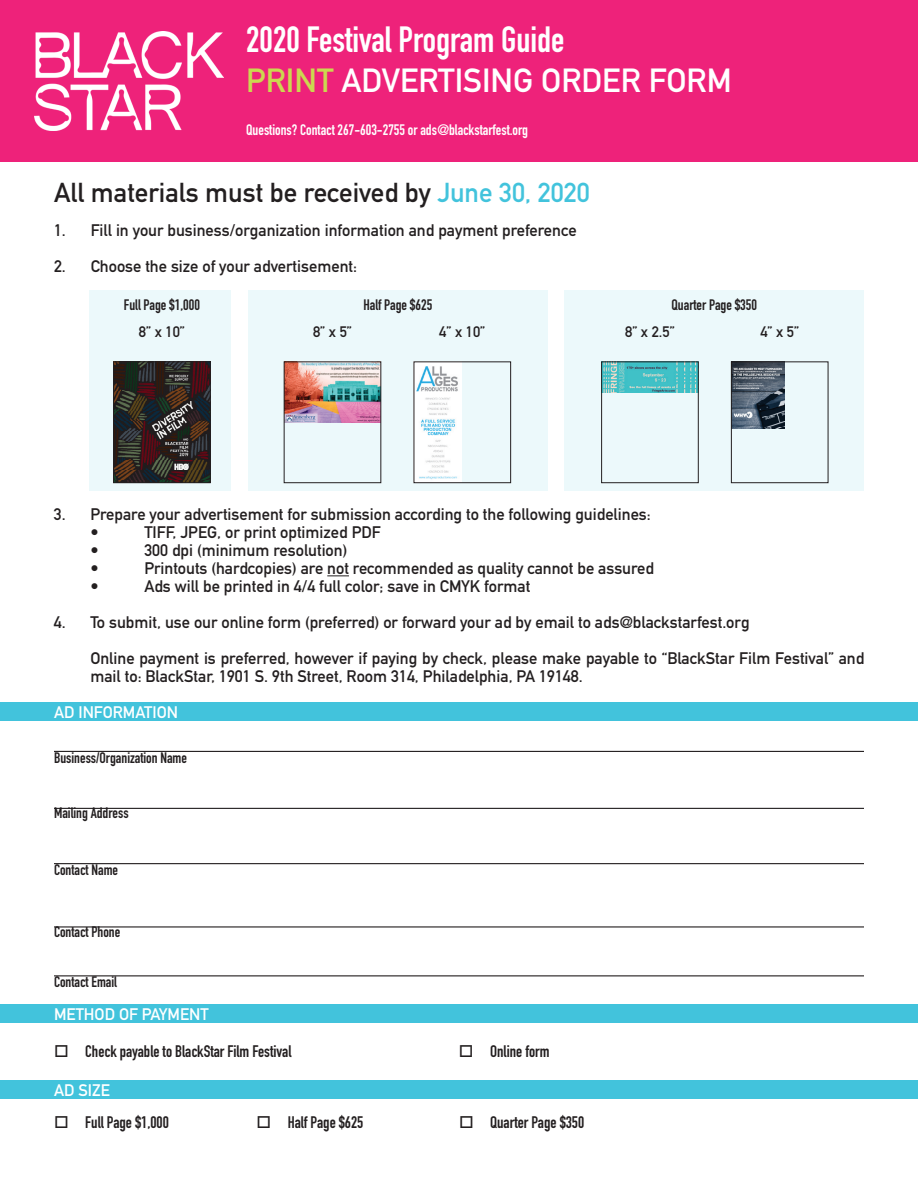
<style>
.page{position:relative;width:918px;height:1188px;background:#fff}
.page>*{position:absolute;margin:0;border:0;box-sizing:border-box;transform-origin:0 0}
.t1{font:700 36px "DIN Condensed";color:#fff}
.t2{font:700 33px "DIN Alternate";color:#fff}
.t3{font:700 27px "DIN Alternate";color:#231f20}
.t4{font:700 16.5px/36px "DIN Alternate";color:#231f20}
.t5{font:700 16.5px "DIN Condensed";color:#231f20}
.t6{font:700 16.5px "DIN Alternate";color:#fff}
.t7{font:700 15px "DIN Condensed";color:#231f20}
.t8{font:700 15px "DIN Condensed";color:#fff}
.t9{font:700 15px "DIN Alternate";color:#231f20}
.s1{color:#cbd850}
.s2{color:#42c3dc}
</style>
<div class="page">
<div style="left:565px;top:291px;width:299px;height:200px;background:#ecf9fb"></div>
<div style="left:248px;top:291px;width:300px;height:200px;background:#ecf9fb"></div>
<div style="left:89px;top:291px;width:142px;height:200px;background:#ecf9fb"></div>
<div style="left:0;top:1080px;width:918px;height:18px;background:#42c3dc"></div>
<img style="left:115px;top:363px;width:94px;height:118px">
<div style="left:113px;top:361px;width:98px;height:122px;border:1px solid #231f20"></div>
<img style="left:286px;top:363px;width:93px;height:59px">
<div style="left:284px;top:361px;width:97px;height:122px;border:1px solid #231f20"></div>
<img style="left:416px;top:363px;width:46px;height:118px">
<div style="left:414px;top:361px;width:97px;height:122px;border:1px solid #231f20"></div>
<img style="left:603px;top:363px;width:94px;height:29px">
<div style="left:601px;top:361px;width:98px;height:122px;border:1px solid #231f20"></div>
<img style="left:733px;top:363px;width:52px;height:65px">
<div style="left:731px;top:361px;width:97px;height:122px;border:1px solid #231f20"></div>
<svg style="left:327px;top:575px;width:22px;height:1px"></svg>
<div style="left:0;top:0;width:918px;height:162px;background:#ee227a"></div>
<img style="left:35px;top:31px;width:188px;height:100px">
<div style="left:0;top:1004px;width:918px;height:19px;background:#42c3dc"></div>
<div style="left:0;top:702px;width:918px;height:18px;background:#42c3dc"></div>
<hr style="left:54px;top:751px;width:810px;height:1px;background:#231f20">
<hr style="left:54px;top:808px;width:810px;height:1px;background:#231f20">
<hr style="left:54px;top:863px;width:810px;height:1px;background:#231f20">
<hr style="left:54px;top:926px;width:810px;height:2px;background:#231f20">
<hr style="left:54px;top:975px;width:810px;height:1px;background:#231f20">
<h1 class="t1" style="left:246px;top:15px;width:320px">2020 Festival Program Guide</h1>
<h2 class="t2" style="left:246px;top:55px;width:487px"><span class="s1">PRINT</span> ADVERTISING ORDER FORM</h2>
<p class="t8" style="left:246px;top:119px;width:283px">Questions? Contact 267-603-2755 or ads@blackstarfest.org</p>
<h3 class="t3" style="left:54px;top:172px;width:537px">All materials must be received by <span class="s2">June 30, 2020</span></h3>
<p class="t4" style="left:91px;top:211px;width:487px">Fill in your business/organization information and payment preference<br>Choose the size of your advertisement:</p>
<p class="t4" style="left:54px;top:211px;width:13px">1.<br>2.</p>
<p class="t7" style="left:124px;top:294px;width:78px">Full Page $1,000</p>
<p class="t9" style="left:139px;top:321px;width:47px">8” x 10”</p>
<p class="t7" style="left:363px;top:294px;width:70px">Half Page $625</p>
<p class="t9" style="left:313px;top:321px;width:40px">8” x 5”</p>
<p class="t9" style="left:439px;top:321px;width:47px">4” x 10”</p>
<p class="t7" style="left:672px;top:294px;width:87px">Quarter Page $350</p>
<p class="t9" style="left:625px;top:321px;width:51px">8” x 2.5”</p>
<p class="t9" style="left:760px;top:321px;width:40px">4” x 5”</p>
<p class="t4" style="left:54px;top:495px;width:13px">3.</p>
<p class="t4" style="left:54px;top:603px;width:13px">4.</p>
<p class="t4" style="left:90px;top:504px;width:562px;line-height:18px">Prepare your advertisement for submission according to the following guidelines: •</p>
<p class="t4" style="left:144px;top:513px;width:238px">TIFF, JPEG, or print optimized PDF</p>
<p class="t4" style="left:90px;top:531px;width:10px">•</p>
<p class="t4" style="left:144px;top:531px;width:205px">300 dpi (minimum resolution)</p>
<p class="t4" style="left:90px;top:549px;width:10px">•</p>
<p class="t4" style="left:144px;top:549px;width:511px">Printouts (hardcopies) are not recommended as quality cannot be assured</p>
<p class="t4" style="left:90px;top:567px;width:10px">•</p>
<p class="t4" style="left:90px;top:567px;width:776px;text-indent:54px">Ads will be printed in 4/4 full color; save in CMYK format<br>To submit, use our online form (preferred) or forward your ad by email to ads@blackstarfest.org<br>Online payment is preferred, however if paying by check, please make payable to “BlackStar Film Festival” and</p>
<p class="t4" style="left:90px;top:657px;width:494px">mail to: BlackStar, 1901 S. 9th Street, Room 314, Philadelphia, PA 19148.</p>
<p class="t6" style="left:54px;top:699px;width:126px">AD INFORMATION</p>
<p class="t7" style="left:54px;top:747px;width:135px">Business/Organization Name</p>
<p class="t7" style="left:54px;top:803px;width:76px">Mailing Address</p>
<p class="t7" style="left:54px;top:860px;width:66px">Contact Name</p>
<p class="t7" style="left:54px;top:922px;width:68px">Contact Phone</p>
<p class="t7" style="left:54px;top:971px;width:65px">Contact Email</p>
<p class="t6" style="left:54px;top:1002px;width:156px">METHOD OF PAYMENT</p>
<p class="t5" style="left:54px;top:1040px;width:239px">□ Check payable to BlackStar Film Festival</p>
<p class="t5" style="left:459px;top:1040px;width:92px">□ Online form</p>
<p class="t6" style="left:54px;top:1077px;width:57px">AD SIZE</p>
<p class="t5" style="left:54px;top:1111px;width:116px">□ Full Page $1,000</p>
<p class="t5" style="left:257px;top:1111px;width:108px">□ Half Page $625</p>
<p class="t5" style="left:459px;top:1111px;width:127px">□ Quarter Page $350</p>
</div>
